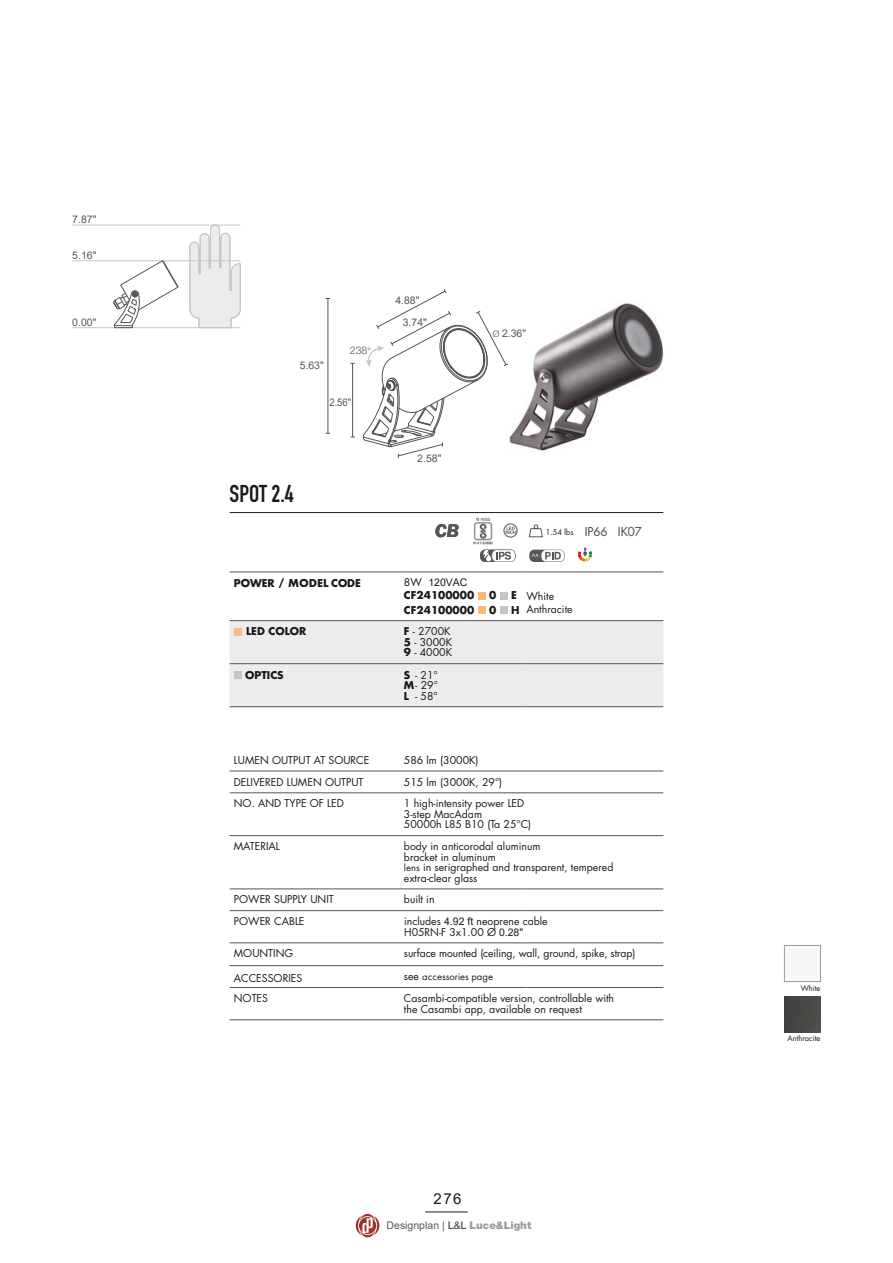
<style>
.page{position:relative;width:893px;height:1263px;background:#fff}
.page>*{position:absolute;margin:0;border:0;box-sizing:border-box;transform-origin:0 0}
.t1{font:24px "DIN Engschrift";color:#1a1a18}
.t2{font:15px "Arial";color:#1a1a18}
.t3{font:12px "Futura";color:#565656}
.t4{font:10.5px/10.5px "Futura";color:#1a1a18}
.t5{font:700 10.5px/12.8px "Futura";color:#1a1a18}
.t6{font:10.5px "Arial";color:#565656}
.t7{font:10.5px "Arial";color:#575756}
.t8{font:10.5px "Futura PT";color:#1a1a18}
.t9{font:10.5px "Arial";color:#565656;scale:.9 1}
.t10{font:300 10.5px "Helvetica Neue";color:#565656}
.t11{font:500 9px "Futura PT";color:#565656}
.t12{font:7.5px "Futura";color:#1a1a18}
.s1{font-size:9px}
.s2{font-family:"Helvetica Neue";font-weight:300;font-size:9px}
.s3{font-family:"Futura PT";font-size:12px}
.s4{font-weight:400}
.s5{font-family:"Arial";font-weight:400}
.s6{font-weight:700}
.s7{font-family:"Futura PT"}
.s8{font-family:"Arial"}
.s9{font-family:"Futura"}
.s10{font-family:"Helvetica Neue";font-weight:500}
.s11{font-family:"Helvetica Neue";font-weight:900;color:#9d9d9c}
</style>
<div class="page">
<hr style="left:425px;top:1212px;width:43px;height:1px;background:#1a1a18">
<svg style="left:578px;top:548px;width:14px;height:13px"></svg>
<svg style="left:506px;top:527px;width:9px;height:7px"></svg>
<div style="left:504px;top:523px;width:13px;height:14px;border:1px solid #565656;border-radius:50%"></div>
<img style="left:509px;top:303px;width:155px;height:148px">
<svg style="left:189px;top:226px;width:52px;height:102px"></svg>
<hr style="left:72px;top:327px;width:168px;height:1px;background:#c5c6c6">
<hr style="left:72px;top:225px;width:168px;height:1px;background:#c5c6c6">
<hr style="left:72px;top:260px;width:168px;height:1px;background:#c5c6c6">
<svg style="left:113px;top:260px;width:66px;height:68px"></svg>
<hr style="left:230px;top:512px;width:433px;height:1px;background:#1a1a18">
<div style="left:784px;top:945px;width:37px;height:37px;border:1px solid #9c9d9d"></div>
<img style="left:784px;top:996px;width:36px;height:36px">
<img style="left:473px;top:517px;width:20px;height:27px">
<svg style="left:435px;top:524px;width:24px;height:13px"></svg>
<div style="left:230px;top:621px;width:433px;height:85px;background:#ececed"></div>
<hr style="left:230px;top:620px;width:174px;height:1px;background:#565656">
<hr style="left:404px;top:620px;width:122px;height:1px;background:#565656">
<hr style="left:526px;top:620px;width:137px;height:1px;background:#565656">
<hr style="left:230px;top:663px;width:174px;height:1px;background:#565656">
<hr style="left:404px;top:663px;width:122px;height:1px;background:#565656">
<hr style="left:526px;top:663px;width:137px;height:1px;background:#565656">
<hr style="left:230px;top:706px;width:174px;height:1px;background:#565656">
<hr style="left:404px;top:706px;width:122px;height:1px;background:#565656">
<hr style="left:526px;top:706px;width:137px;height:1px;background:#565656">
<hr style="left:230px;top:771px;width:174px;height:1px;background:#565656">
<hr style="left:404px;top:771px;width:122px;height:1px;background:#565656">
<hr style="left:526px;top:771px;width:137px;height:1px;background:#565656">
<hr style="left:230px;top:889px;width:174px;height:1px;background:#565656">
<hr style="left:404px;top:889px;width:122px;height:1px;background:#565656">
<hr style="left:526px;top:889px;width:137px;height:1px;background:#565656">
<hr style="left:230px;top:792px;width:174px;height:1px;background:#565656">
<hr style="left:404px;top:792px;width:122px;height:1px;background:#565656">
<hr style="left:526px;top:792px;width:137px;height:1px;background:#565656">
<hr style="left:230px;top:835px;width:174px;height:1px;background:#565656">
<hr style="left:404px;top:835px;width:122px;height:1px;background:#565656">
<hr style="left:526px;top:835px;width:137px;height:1px;background:#565656">
<hr style="left:230px;top:910px;width:174px;height:1px;background:#565656">
<hr style="left:404px;top:910px;width:122px;height:1px;background:#565656">
<hr style="left:526px;top:910px;width:137px;height:1px;background:#565656">
<hr style="left:230px;top:943px;width:174px;height:1px;background:#565656">
<hr style="left:404px;top:943px;width:122px;height:1px;background:#565656">
<hr style="left:526px;top:943px;width:137px;height:1px;background:#565656">
<hr style="left:230px;top:965px;width:174px;height:1px;background:#565656">
<hr style="left:404px;top:965px;width:122px;height:1px;background:#565656">
<hr style="left:526px;top:965px;width:137px;height:1px;background:#565656">
<hr style="left:230px;top:987px;width:174px;height:1px;background:#565656">
<hr style="left:404px;top:987px;width:122px;height:1px;background:#565656">
<hr style="left:526px;top:987px;width:137px;height:1px;background:#565656">
<hr style="left:230px;top:1019px;width:174px;height:1px;background:#565656">
<hr style="left:404px;top:1019px;width:122px;height:1px;background:#565656">
<hr style="left:526px;top:1019px;width:137px;height:1px;background:#565656">
<hr style="left:230px;top:572px;width:174px;height:1px;background:#565656">
<hr style="left:404px;top:572px;width:122px;height:1px;background:#565656">
<hr style="left:526px;top:572px;width:137px;height:1px;background:#565656">
<div style="left:478px;top:592px;width:7px;height:8px;background:#f9b97d"></div>
<div style="left:500px;top:592px;width:7px;height:8px;background:#c5c6c6"></div>
<div style="left:478px;top:606px;width:7px;height:7px;background:#f9b97d"></div>
<div style="left:500px;top:606px;width:7px;height:7px;background:#c5c6c6"></div>
<div style="left:234px;top:628px;width:8px;height:7px;background:#f9b97d"></div>
<div style="left:234px;top:671px;width:8px;height:7px;background:#c5c6c6"></div>
<svg style="left:528px;top:524px;width:15px;height:14px"></svg>
<svg style="left:480px;top:550px;width:36px;height:12px"></svg>
<svg style="left:529px;top:550px;width:36px;height:12px"></svg>
<svg style="left:325px;top:289px;width:184px;height:169px"></svg>
<svg style="left:356px;top:1214px;width:23px;height:23px"></svg>
<p class="t6" style="left:72px;top:212px;width:26px">7.87"</p>
<p class="t6" style="left:72px;top:248px;width:26px">5.16"</p>
<p class="t6" style="left:72px;top:315px;width:26px">0.00"</p>
<p class="t6" style="left:395px;top:293px;width:26px">4.88"</p>
<p class="t6" style="left:300px;top:358px;width:26px">5.63"</p>
<p class="t10" style="left:350px;top:344px;width:23px">238<span class="s1">°</span></p>
<p class="t9" style="left:329px;top:395px;width:26px">2.56"</p>
<p class="t6" style="left:403px;top:315px;width:26px">3.74"</p>
<p class="t6" style="left:493px;top:326px;width:35px"><span class="s2">Ø</span> 2.36"</p>
<p class="t1" style="left:230px;top:479px;width:66px">SPOT 2.4</p>
<p class="t6" style="left:417px;top:451px;width:26px">2.58"</p>
<p class="t11" style="left:545px;top:527px;width:30px">1.54 lbs</p>
<p class="t3" style="left:585px;top:524px;width:24px">IP66</p>
<p class="t3" style="left:618px;top:524px;width:25px">IK07</p>
<p class="t5" style="left:234px;top:577px;width:129px">POWER / <span class="s3">MODEL</span> CODE</p>
<p class="t5" style="left:404px;top:576px;width:72px"><span class="s4">8W</span> <span class="s5">120VAC<br></span>CF24100000</p>
<p class="t5" style="left:489px;top:589px;width:9px">0</p>
<p class="t5" style="left:511px;top:589px;width:7px">E</p>
<p class="t4" style="left:526px;top:591px;width:29px">White</p>
<p class="t4" style="left:526px;top:604px;width:48px">Anthracite</p>
<p class="t5" style="left:404px;top:603px;width:72px">CF24100000</p>
<p class="t5" style="left:489px;top:603px;width:9px">0</p>
<p class="t5" style="left:511px;top:603px;width:10px">H</p>
<p class="t5" style="left:246px;top:625px;width:62px">LED COLOR</p>
<p class="t4" style="left:404px;top:626px;width:48px"><span class="s6">F</span> - 2700K</p>
<p class="t4" style="left:404px;top:637px;width:50px"><span class="s6">5</span> - 3000K</p>
<p class="t4" style="left:404px;top:647px;width:50px"><span class="s6">9</span> - 4000K</p>
<p class="t5" style="left:245px;top:668px;width:40px">OPTICS</p>
<p class="t4" style="left:404px;top:669px;width:35px"><span class="s6">S</span> - 21°</p>
<p class="t4" style="left:404px;top:680px;width:35px"><span class="s6">M</span> - 29°</p>
<p class="t4" style="left:404px;top:690px;width:35px"><span class="s6">L</span> - 58°</p>
<p class="t4" style="left:234px;top:754px;width:137px">LUMEN OUTPUT AT SOURCE</p>
<p class="t4" style="left:404px;top:754px;width:76px">586 lm (3000K)</p>
<p class="t4" style="left:234px;top:776px;width:131px">DELIVERED LUMEN OUTPUT</p>
<p class="t4" style="left:404px;top:776px;width:100px">515 lm (3000K, 29°)</p>
<p class="t4" style="left:234px;top:798px;width:111px">NO. AND TYPE OF LED</p>
<p class="t4" style="left:404px;top:798px;width:122px">1 high-intensity power LED</p>
<p class="t4" style="left:404px;top:809px;width:80px">3-step MacAdam</p>
<p class="t4" style="left:404px;top:819px;width:129px">50000h L85 B10 (Ta 25°C)</p>
<p class="t4" style="left:234px;top:841px;width:47px">MATERIAL</p>
<p class="t4" style="left:404px;top:841px;width:211px">body in anticorodal aluminum<br>bracket in aluminum<br><span class="s7">lens</span> in serigraphed and transparent, tempered extra-clear glass</p>
<p class="t4" style="left:234px;top:894px;width:101px">POWER SUPPLY UNIT</p>
<p class="t4" style="left:404px;top:894px;width:32px">built in</p>
<p class="t4" style="left:234px;top:916px;width:72px">POWER CABLE</p>
<p class="t4" style="left:404px;top:916px;width:145px">includes <span class="s8">4.92 ft</span> neoprene cable<br>H05RN-F 3x1.00 Ø <span class="s8">0.28"</span></p>
<p class="t4" style="left:234px;top:948px;width:61px">MOUNTING</p>
<p class="t4" style="left:404px;top:948px;width:233px">surface mounted (ceiling, wall, ground, spike, strap)</p>
<p class="t4" style="left:234px;top:972px;width:70px">ACCESSORIES</p>
<p class="t8" style="left:404px;top:970px;width:91px"><span class="s9">see</span> accessories page</p>
<p class="t4" style="left:234px;top:993px;width:36px">NOTES</p>
<p class="t4" style="left:404px;top:993px;width:212px">Casambi-compatible version, controllable with</p>
<p class="t4" style="left:404px;top:1003px;width:179px">the Casambi app, available on request</p>
<h2 class="t2" style="left:434px;top:1188px;width:30px">276</h2>
<p class="t7" style="left:387px;top:1218px;width:146px">Designplan | <span class="s10">L&amp;L</span> <span class="s11">Luce&amp;Light</span></p>
<p class="t12" style="left:801px;top:983px;width:21px">White</p>
<p class="t12" style="left:787px;top:1033px;width:35px">Anthracite</p>
</div>
